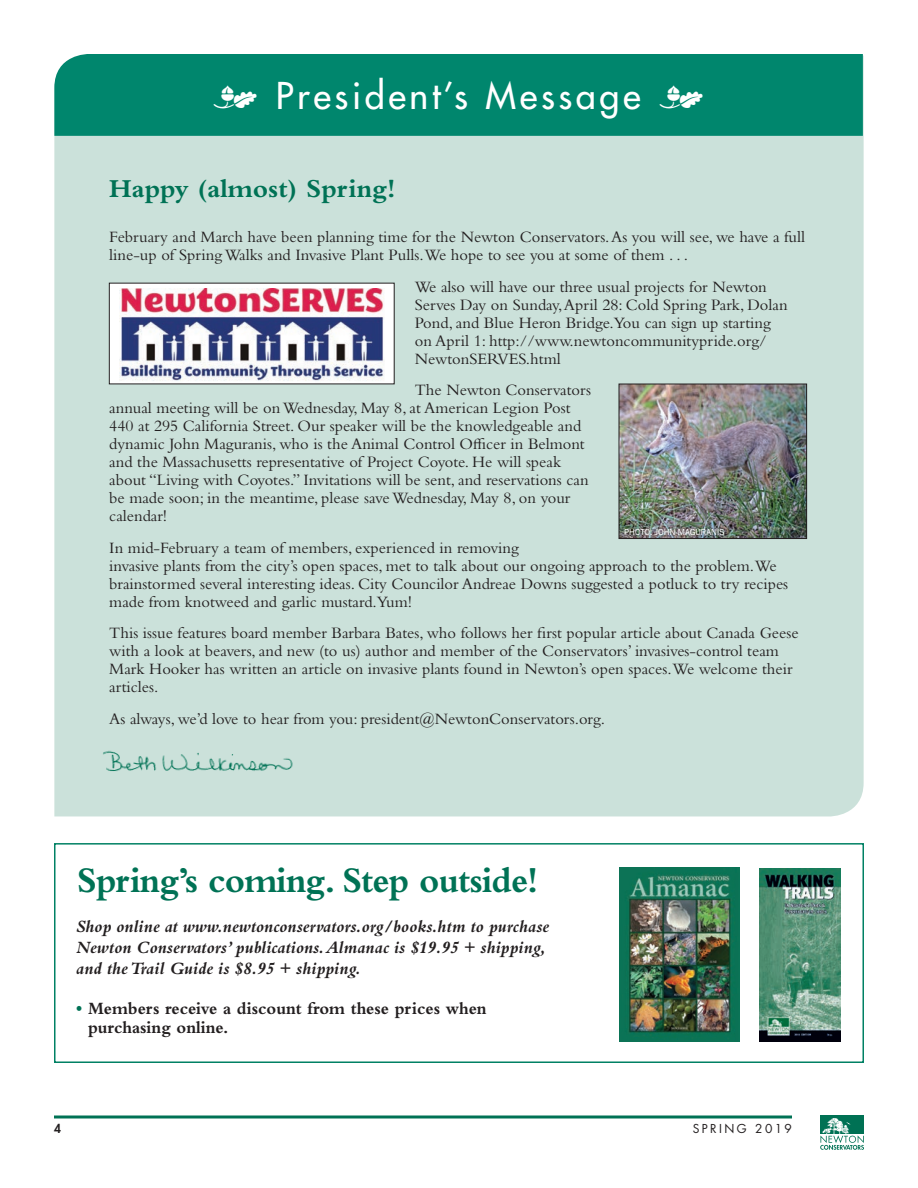
<style>
.page{position:relative;width:918px;height:1188px;background:#fff}
.page>*{position:absolute;margin:0;border:0;box-sizing:border-box;transform-origin:0 0}
.Headlines{font:700 37.5px "Bembo Std";letter-spacing:-.025em;color:#007255;scale:.95 1}
.Headlines-2{font:500 36px "Futura Std";letter-spacing:.1em;color:#fff}
.Body_Text{font:700 27px "Bembo Std";color:#007255}
.Author_name{font:italic 700 18px/21px "Bembo Std";color:#231f20}
.t1{font:700 18px/19.5px "Bembo Std";color:#231f20;scale:.95 1}
.Body_Text-2{font:16.5px/18px "Bembo Std";color:#231f20}
.t2{font:12px "Futura Std";letter-spacing:.2em;color:#231f20}
.t3{font:800 12px "Futura Std";color:#231f20}
.Photo_Credits{font:9px "Franklin Gothic";color:#fff}
.s1{font-family:"Type Embellishments One Let Plain";font-weight:400}
.s2{color:#007255}
</style>
<div class="page">
<hr style="left:54px;top:1116px;width:738px;height:3px;background:#007255">
<div style="left:821px;top:1116px;width:43px;height:18px;background:#007154"></div>
<svg style="left:820px;top:1118px;width:44px;height:32px"></svg>
<div style="left:54px;top:56px;width:810px;height:760px;background:#cbe1da"></div>
<div style="left:54px;top:54px;width:809px;height:82px;background:#00866d"></div>
<img style="left:100px;top:744px;width:197px;height:40px">
<div style="left:54px;top:843px;width:810px;height:220px;border:2px solid #008164"></div>
<img style="left:620px;top:867px;width:120px;height:175px">
<img style="left:759px;top:868px;width:82px;height:174px">
<img style="left:621px;top:386px;width:184px;height:151px">
<div style="left:619px;top:384px;width:188px;height:155px;border:1px solid #231f20"></div>
<div style="left:109px;top:283px;width:285px;height:101px;background:#fff"></div>
<img style="left:119px;top:288px;width:265px;height:93px">
<p class="Headlines-2" style="left:212px;top:74px;width:494px"><span class="s1">m</span> President’s Message <span class="s1">m</span></p>
<p class="Body_Text" style="left:109px;top:174px;width:288px">Happy (almost) Spring!</p>
<p class="Body_Text-2" style="left:109px;top:228px;width:697px">February and March have been planning time for the Newton Conservators. As you will see, we have a full line-up of Spring Walks and Invasive Plant Pulls.We hope to see you at some of them . . .</p>
<p class="Body_Text-2" style="left:415px;top:277px;width:374px">We also will have our three usual projects for Newton Serves Day on Sunday, April 28: Cold Spring Park, Dolan Pond, and Blue Heron Bridge.You can sign up starting on April 1: http://www.newtoncommunitypride.org/ NewtonSERVES.html</p>
<p class="Body_Text-2" style="left:109px;top:381px;width:483px;text-indent:305px">The Newton Conservators annual meeting will be on Wednesday, May 8, at American Legion Post 440 at 295 California Street. Our speaker will be the knowledgeable and dynamic John Maguranis, who is the Animal Control Officer in Belmont and the Massachusetts representative of Project Coyote. He will speak about “Living with Coyotes.” Invitations will be sent, and reservations can be made soon; in the meantime, please save Wednesday, May 8, on your calendar!</p>
<p class="Body_Text-2" style="left:109px;top:538px;width:680px">In mid-February a team of members, experienced in removing<br>invasive plants from the city’s open spaces, met to talk about our ongoing approach to the problem.We brainstormed several interesting ideas. City Councilor Andreae Downs suggested a potluck to try recipes made from knotweed and garlic mustard.Yum!</p>
<p class="Body_Text-2" style="left:109px;top:624px;width:691px">This issue features board member Barbara Bates, who follows her first popular article about Canada Geese with a look at beavers, and new (to us) author and member of the Conservators’ invasives-control team Mark Hooker has written an article on invasive plants found in Newton’s open spaces.We welcome their articles.</p>
<p class="Body_Text-2" style="left:109px;top:709px;width:497px">As always, we’d love to hear from you: president@NewtonConservators.org.</p>
<p class="Photo_Credits" style="left:624px;top:527px;width:102px">PHOTO: JOHN MAGURANIS</p>
<p class="Headlines" style="left:77px;top:859px;width:487px">Spring’s coming. Step outside!</p>
<p class="Author_name" style="left:76px;top:916px;width:475px">Shop online at www.newtonconservators.org/books.htm to purchase<br>Newton Conservators’ publications. Almanac is $19.95 + shipping, and the Trail Guide is $8.95 + shipping.</p>
<p class="t1" style="left:88px;top:998px;width:421px;text-indent:-12px"><span class="s2">•</span> Members receive a discount from these prices when purchasing online.</p>
<p class="t3" style="left:54px;top:1121px;width:8px">4</p>
<p class="t2" style="left:693px;top:1121px;width:101px">SPRING 2019</p>
</div>
